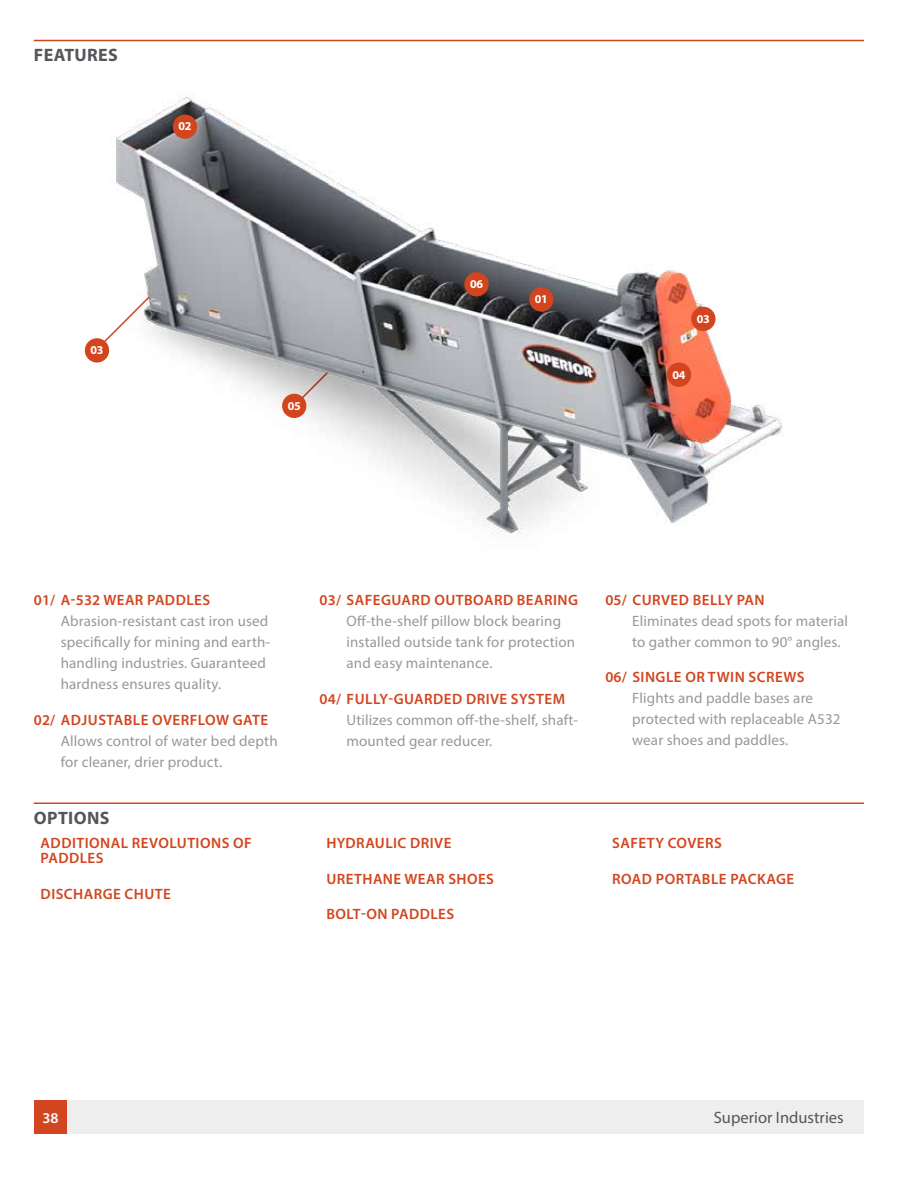
<style>
.page{position:relative;width:918px;height:1188px;background:#fff}
.page>*{position:absolute;margin:0;border:0;box-sizing:border-box;transform-origin:0 0}
.t1{font:700 18px "Myriad Pro";letter-spacing:.02em;color:#54565a}
.t2{font:16.5px "Myriad Pro";color:#54565a}
.t3{font:15px/21px "Myriad Pro";letter-spacing:.01em;color:#98989a}
.t4{font:600 15px/15px "Myriad Pro";letter-spacing:.03em;color:#d2451e}
.t5{font:600 15px "Myriad Pro";color:#fff}
.t6{font:700 12px "Myriad Pro";letter-spacing:-.025em;color:#fff}
</style>
<div class="page">
<div style="left:34px;top:1100px;width:34px;height:34px;background:#d2451e"></div>
<div style="left:68px;top:1100px;width:796px;height:34px;background:#eeeeef"></div>
<hr style="left:34px;top:40px;width:830px;height:1px;background:#d2451e">
<img style="left:84px;top:92px;width:700px;height:442px">
<div style="left:173px;top:114px;width:24px;height:25px;background:#d2451e;border-radius:50%"></div>
<div style="left:464px;top:272px;width:25px;height:24px;background:#d2451e;border-radius:50%"></div>
<div style="left:529px;top:287px;width:24px;height:25px;background:#d2451e;border-radius:50%"></div>
<div style="left:691px;top:307px;width:24px;height:24px;background:#d2451e;border-radius:50%"></div>
<div style="left:667px;top:363px;width:24px;height:24px;background:#d2451e;border-radius:50%"></div>
<hr style="left:34px;top:802px;width:830px;height:2px;background:#d2451e">
<svg style="left:95px;top:295px;width:56px;height:56px"></svg>
<div style="left:85px;top:338px;width:24px;height:25px;background:#d2451e;border-radius:50%"></div>
<div style="left:282px;top:394px;width:24px;height:24px;background:#d2451e;border-radius:50%"></div>
<p class="t1" style="left:34px;top:43px;width:86px">FEATURES</p>
<p class="t6" style="left:179px;top:119px;width:15px">02</p>
<p class="t6" style="left:91px;top:342px;width:15px">03</p>
<p class="t6" style="left:288px;top:398px;width:15px">05</p>
<p class="t6" style="left:470px;top:276px;width:15px">06</p>
<p class="t6" style="left:535px;top:291px;width:15px">01</p>
<p class="t6" style="left:697px;top:311px;width:15px">03</p>
<p class="t6" style="left:673px;top:367px;width:15px">04</p>
<p class="t4" style="left:34px;top:592px;width:178px">01/ A-532 WEAR PADDLES</p>
<p class="t3" style="left:61px;top:610px;width:211px">Abrasion-resistant cast iron used specifically for mining and earth&shy;handling industries. Guaranteed hardness ensures quality.</p>
<p class="t4" style="left:34px;top:712px;width:236px">02/ ADJUSTABLE OVERFLOW GATE</p>
<p class="t3" style="left:61px;top:730px;width:218px">Allows control of water bed depth for cleaner, drier product.</p>
<p class="t1" style="left:34px;top:806px;width:77px">OPTIONS</p>
<p class="t4" style="left:41px;top:835px;width:213px">ADDITIONAL REVOLUTIONS OF<br>PADDLES</p>
<p class="t4" style="left:41px;top:886px;width:132px">DISCHARGE CHUTE</p>
<p class="t4" style="left:320px;top:592px;width:260px">03/ SAFEGUARD OUTBOARD BEARING</p>
<p class="t3" style="left:346px;top:610px;width:230px">Off-the-shelf pillow block bearing installed outside tank for protection and easy maintenance.</p>
<p class="t4" style="left:320px;top:691px;width:247px">04/ FULLY-GUARDED DRIVE SYSTEM</p>
<p class="t3" style="left:346px;top:709px;width:233px">Utilizes common off-the-shelf, shaft&shy;mounted gear reducer.</p>
<p class="t4" style="left:605px;top:592px;width:161px">05/ CURVED BELLY PAN</p>
<p class="t3" style="left:632px;top:610px;width:217px">Eliminates dead spots for material to gather common to 90° angles.</p>
<p class="t4" style="left:605px;top:670px;width:201px">06/ SINGLE OR TWIN SCREWS</p>
<p class="t3" style="left:632px;top:688px;width:210px">Flights and paddle bases are protected with replaceable A532 wear shoes and paddles.</p>
<p class="t4" style="left:326px;top:835px;width:127px">HYDRAULIC DRIVE</p>
<p class="t4" style="left:326px;top:871px;width:169px">URETHANE WEAR SHOES</p>
<p class="t4" style="left:326px;top:906px;width:129px">BOLT-ON PADDLES</p>
<p class="t4" style="left:612px;top:835px;width:111px">SAFETY COVERS</p>
<p class="t4" style="left:612px;top:871px;width:184px">ROAD PORTABLE PACKAGE</p>
<p class="t5" style="left:43px;top:1108px;width:18px">38</p>
<p class="t2" style="left:714px;top:1108px;width:131px">Superior Industries</p>
</div>
